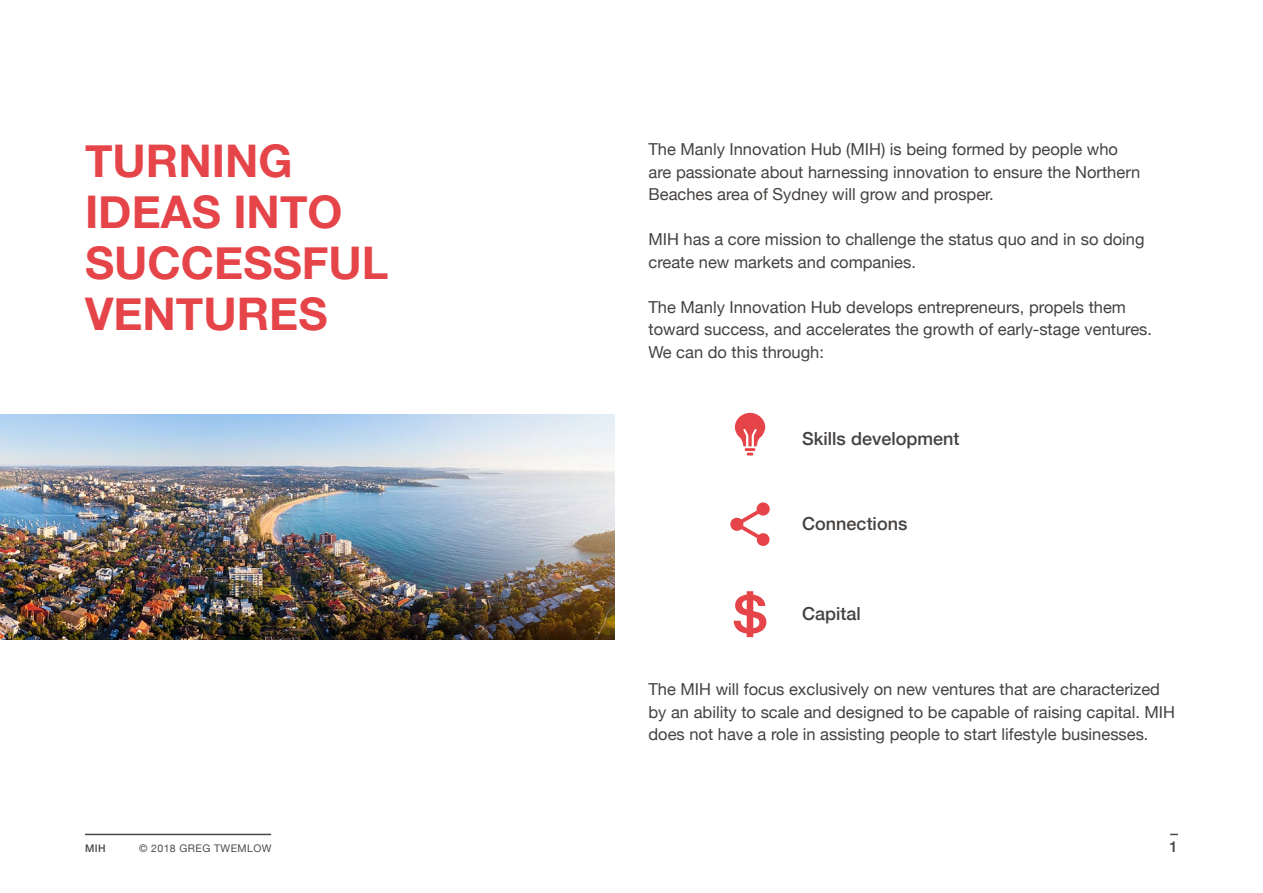
<style>
.page{position:relative;width:1263px;height:893px;background:#fff}
.page>*{position:absolute;margin:0;border:0;box-sizing:border-box;transform-origin:0 0}
.t1{font:700 45px/51px "Helvetica Neue";color:#e54449}
.t2{font:500 18px "Helvetica Neue";color:#454240}
.t3{font:16.5px/22.5px "Helvetica Neue";color:#454240}
.t4{font:500 15px "Helvetica Neue";color:#4a4a49}
.t5{font:10.5px "Helvetica Neue";letter-spacing:.04em;color:#4a4a49}
.t6{font:500 10.5px "Helvetica Neue";color:#4a4a49}
</style>
<div class="page">
<img style="left:0;top:414px;width:614px;height:225px">
<hr style="left:85px;top:834px;width:186px;height:1px;background:#4a4a49">
<h1 class="t1" style="left:85px;top:136px;width:305px">TURNING<br>IDEAS INTO<br>SUCCESSFUL<br>VENTURES</h1>
<p class="t3" style="left:648px;top:139px;width:493px">The Manly Innovation Hub (MIH) is being formed by people who are passionate about harnessing innovation to ensure the Northern<br>Beaches area of Sydney will grow and prosper.</p>
<p class="t3" style="left:648px;top:229px;width:498px">MIH has a core mission to challenge the status quo and in so doing create new markets and companies.</p>
<p class="t3" style="left:648px;top:297px;width:505px">The Manly Innovation Hub develops entrepreneurs, propels them toward success, and accelerates the growth of early-stage ventures.<br>We can do this through:</p>
<p class="t2" style="left:802px;top:424px;width:159px">Skills development</p>
<p class="t2" style="left:802px;top:509px;width:107px">Connections</p>
<p class="t2" style="left:802px;top:599px;width:60px">Capital</p>
<p class="t3" style="left:648px;top:679px;width:528px">The MIH will focus exclusively on new ventures that are characterized by an ability to scale and designed to be capable of raising capital. MIH does not have a role in assisting people to start lifestyle businesses.</p>
<p class="t6" style="left:85px;top:840px;width:22px">MIH</p>
<p class="t5" style="left:139px;top:841px;width:134px">© 2018 GREG TWEMLOW</p>
<p class="t4" style="left:1169px;top:835px;width:10px">1</p>
</div>
